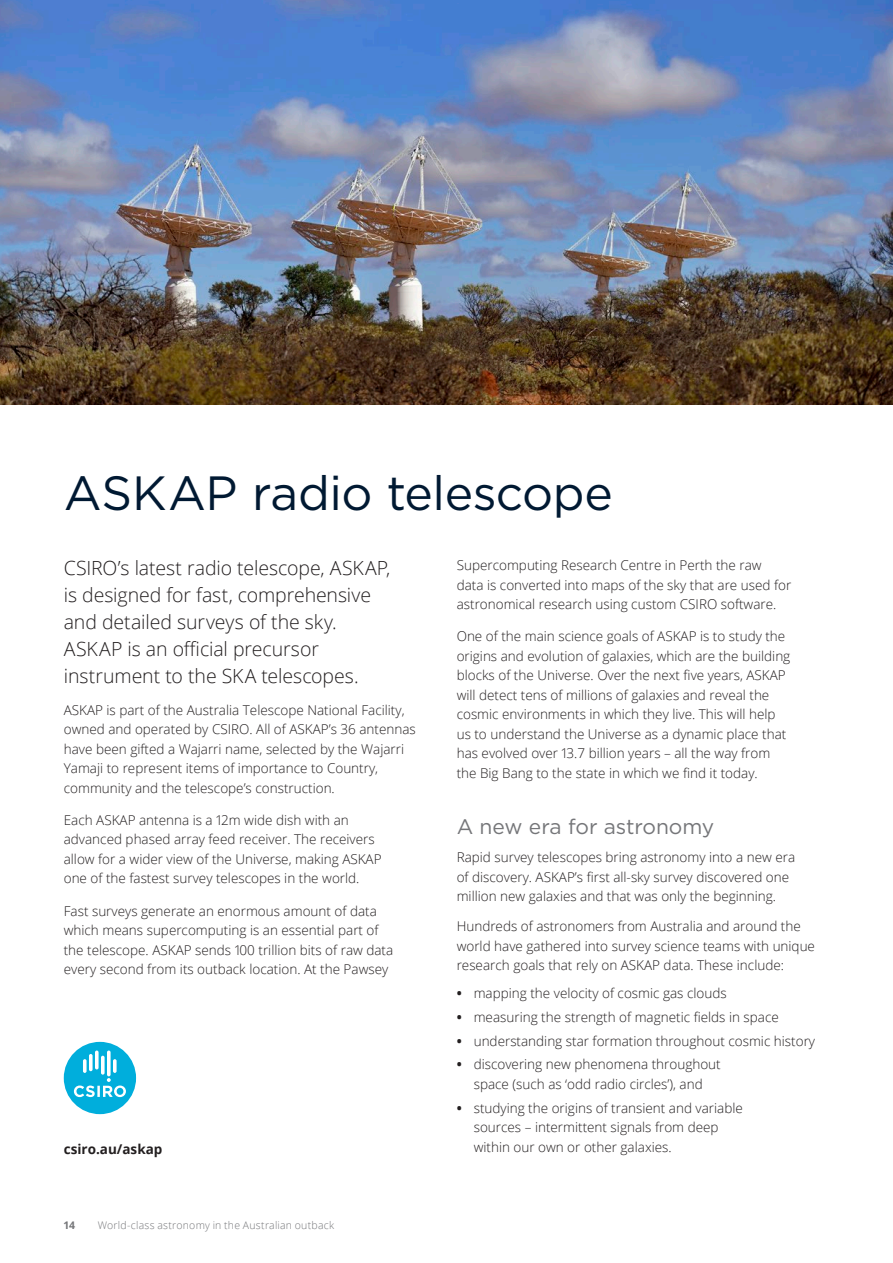
<style>
.page{position:relative;width:893px;height:1263px;background:#fff}
.page>*{position:absolute;margin:0;border:0;box-sizing:border-box;transform-origin:0 0}
.H1_Page_Title_A4{font:48px "Gotham";letter-spacing:-.01em;color:#001932}
.H2_Heading{font:21px "Gotham";letter-spacing:-.005em;color:#757679}
.Introduction_A4{font:300 19.5px/27px "Open Sans";letter-spacing:-.005em;color:#231f20}
.Body_Copy{font:300 13.5px/19.5px "Open Sans";color:#231f20}
.Body_Copy-2{font:700 13.5px "Open Sans";color:#231f20}
.t1{font:300 10.5px "Open Sans";letter-spacing:.02em;color:#757679}
.t2{font:700 10.5px "Open Sans";color:#757679}
.s1{font-weight:700}
</style>
<div class="page">
<img style="left:0;top:0;width:893px;height:404px">
<div style="left:64px;top:1042px;width:72px;height:72px;background:#00aedc;border-radius:50%"></div>
<svg style="left:74px;top:1078px;width:52px;height:19px"></svg>
<svg style="left:101px;top:1056px;width:4px;height:19px"></svg>
<svg style="left:89px;top:1054px;width:4px;height:17px"></svg>
<svg style="left:113px;top:1059px;width:4px;height:14px"></svg>
<svg style="left:83px;top:1059px;width:4px;height:14px"></svg>
<svg style="left:107px;top:1050px;width:4px;height:26px"></svg>
<svg style="left:95px;top:1050px;width:4px;height:19px"></svg>
<h1 class="H1_Page_Title_A4" style="left:64px;top:463px;width:551px">ASKAP radio telescope</h1>
<p class="Introduction_A4" style="left:64px;top:554px;width:328px">CSIRO’s latest radio telescope, ASKAP, is designed for fast, comprehensive and detailed surveys of the sky.<br>ASKAP is an official precursor instrument to the SKA telescopes.</p>
<p class="Body_Copy" style="left:64px;top:700px;width:354px">ASKAP is part of the Australia Telescope National Facility, owned and operated by CSIRO. All of ASKAP’s 36 antennas have been gifted a Wajarri name, selected by the Wajarri Yamaji to represent items of importance to Country, community and the telescope’s construction.</p>
<p class="Body_Copy" style="left:64px;top:810px;width:319px">Each ASKAP antenna is a 12m wide dish with an advanced phased array feed receiver. The receivers allow for a wider view of the Universe, making ASKAP one of the fastest survey telescopes in the world.</p>
<p class="Body_Copy" style="left:64px;top:901px;width:331px">Fast surveys generate an enormous amount of data which means supercomputing is an essential part of the telescope. ASKAP sends 100 trillion bits of raw data every second from its outback location. At the Pawsey</p>
<p class="Body_Copy" style="left:457px;top:555px;width:336px">Supercomputing Research Centre in Perth the raw data is converted into maps of the sky that are used for astronomical research using custom CSIRO software.</p>
<p class="Body_Copy" style="left:457px;top:626px;width:335px">One of the main science goals of ASKAP is to study the origins and evolution of galaxies, which are the building blocks of the Universe. Over the next five years, ASKAP will detect tens of millions of galaxies and reveal the cosmic environments in which they live. This will help us to understand the Universe as a dynamic place that has evolved over 13.7 billion years – all the way from the Big Bang to the state in which we find it today.</p>
<h2 class="H2_Heading" style="left:457px;top:813px;width:259px">A new era for astronomy</h2>
<p class="Body_Copy" style="left:457px;top:847px;width:340px">Rapid survey telescopes bring astronomy into a new era of discovery. ASKAP’s first all-sky survey discovered one million new galaxies and that was only the beginning.</p>
<p class="Body_Copy" style="left:457px;top:916px;width:360px">Hundreds of astronomers from Australia and around the world have gathered into survey science teams with unique research goals that rely on ASKAP data. These include:</p>
<p class="Body_Copy" style="left:457px;top:983px;width:272px"><span class="s1">•</span> mapping the velocity of cosmic gas clouds</p>
<p class="Body_Copy" style="left:457px;top:1007px;width:324px"><span class="s1">•</span> measuring the strength of magnetic fields in space</p>
<p class="Body_Copy" style="left:457px;top:1031px;width:360px"><span class="s1">•</span> understanding star formation throughout cosmic history</p>
<p class="Body_Copy" style="left:457px;top:1054px;width:266px;text-align:center"><span class="s1">•</span> discovering new phenomena throughout space (such as ‘odd radio circles’), and</p>
<p class="Body_Copy" style="left:457px;top:1098px;width:288px;text-align:center"><span class="s1">•</span> studying the origins of transient and variable sources – intermittent signals from deep</p>
<p class="Body_Copy-2" style="left:64px;top:1140px;width:100px">csiro.au/askap</p>
<p class="Body_Copy" style="left:474px;top:1137px;width:199px">within our own or other galaxies.</p>
<p class="t2" style="left:64px;top:1217px;width:13px">14</p>
<p class="t1" style="left:98px;top:1217px;width:238px">World-class astronomy in the Australian outback</p>
</div>
